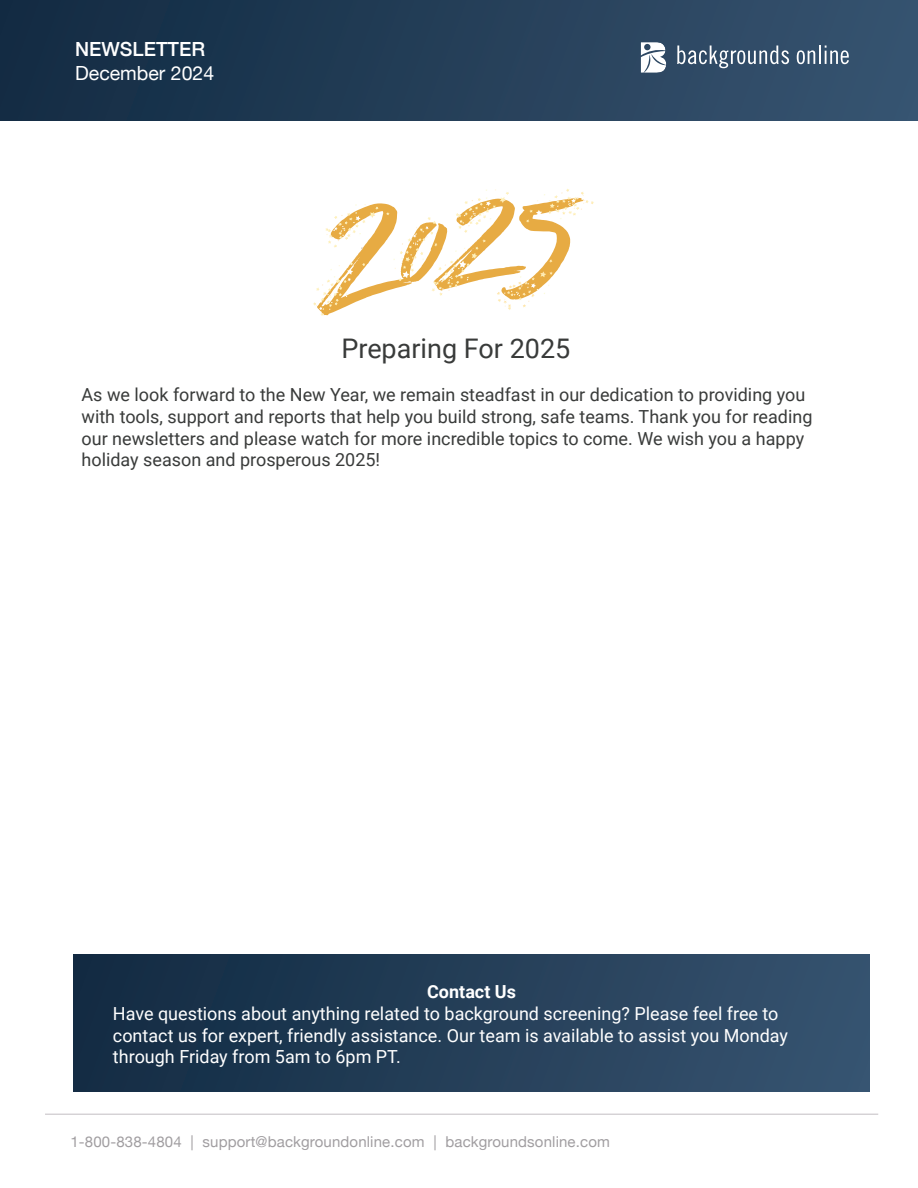
<style>
.page{position:relative;width:918px;height:1188px;background:#fff}
.page>*{position:absolute;margin:0;border:0;box-sizing:border-box;transform-origin:0 0}
.t1{font:27px "Roboto";color:#393b3a}
.t2{font:19.5px "Helvetica Neue";color:#fff}
.t3{font:500 19.5px "Helvetica Neue";color:#fff}
.t4{font:18px/21.6px "Roboto";color:#393b3a}
.t5{font:18px/21.6px "Roboto";color:#fff}
.t6{font:700 18px "Roboto";color:#fff}
.t7{font:15px "Helvetica Neue";letter-spacing:.01em;color:#a19ea1}
</style>
<div class="page">
<div style="left:0;top:0;width:918px;height:120px;background:linear-gradient(to right,#122b42,#375470)"></div>
<svg style="left:677px;top:46px;width:112px;height:22px;background:#62778c"></svg>
<svg style="left:797px;top:46px;width:52px;height:18px"></svg>
<svg style="left:641px;top:42px;width:25px;height:31px"></svg>
<hr style="left:45px;top:1114px;width:833px;height:1px;background:#c2bec2">
<div style="left:74px;top:955px;width:796px;height:137px;background:linear-gradient(to right,#122a42,#375370)"></div>
<svg style="left:313px;top:189px;width:281px;height:127px"></svg>
<p class="t3" style="left:75px;top:33px;width:132px">NEWSLETTER</p>
<p class="t2" style="left:75px;top:59px;width:141px">December 2024</p>
<h1 class="t1" style="left:341px;top:330px;width:231px">Preparing For 2025</h1>
<p class="t4" style="left:82px;top:383px;width:732px">As we look forward to the New Year, we remain steadfast in our dedication to providing you with tools, support and reports that help you build strong, safe teams. Thank you for reading our newsletters and please watch for more incredible topics to come. We wish you a happy holiday season and prosperous 2025!</p>
<p class="t6" style="left:427px;top:979px;width:90px">Contact Us</p>
<p class="t5" style="left:113px;top:1002px;width:677px">Have questions about anything related to background screening? Please feel free to contact us for expert, friendly assistance. Our team is available to assist you Monday through Friday from 5am to 6pm PT.</p>
<p class="t7" style="left:71px;top:1131px;width:541px">1-800-838-4804 | support@backgroundonline.com | backgroundsonline.com</p>
</div>
